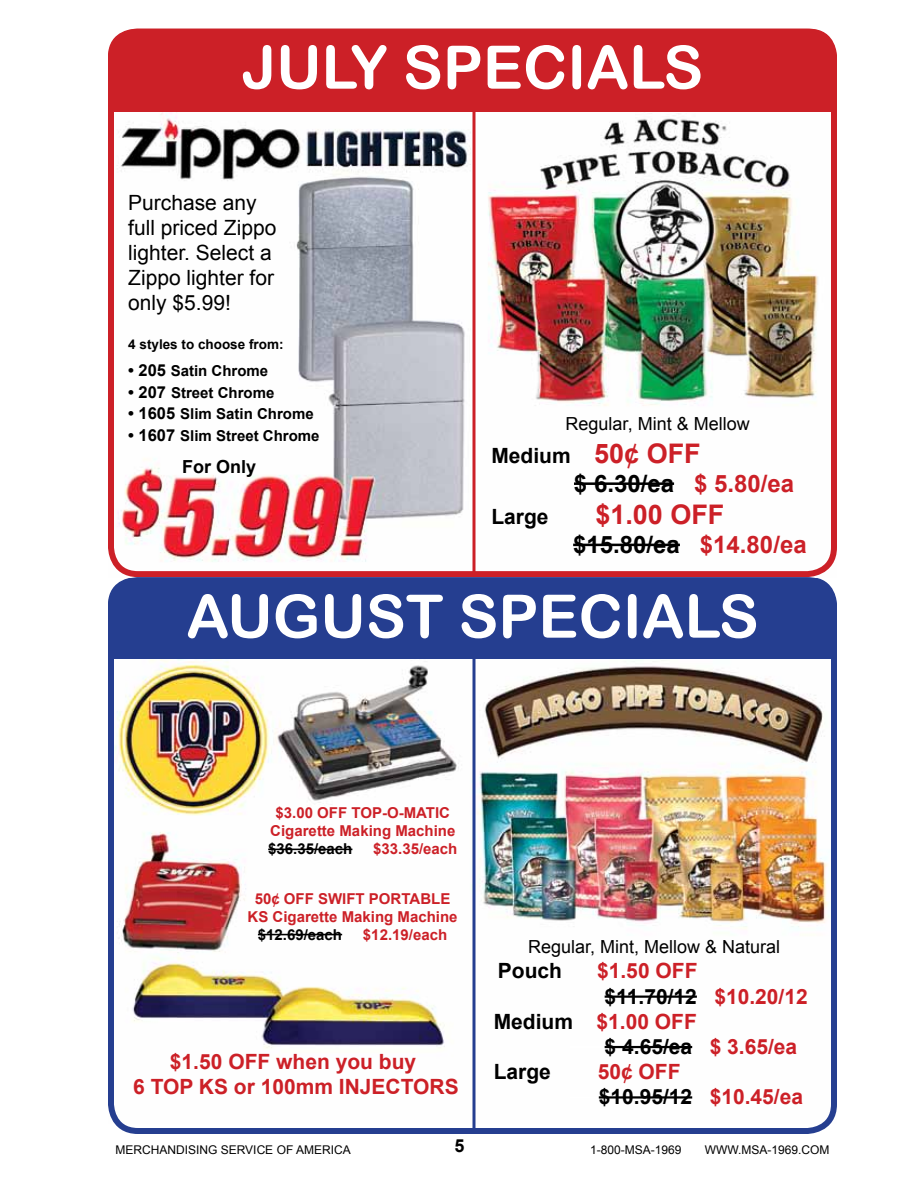
<style>
.page{position:relative;width:918px;height:1188px;background:#fff}
.page>*{position:absolute;margin:0;border:0;box-sizing:border-box;transform-origin:0 0}
.t1{font:60px "Arial Rounded MT Bold";color:#fff}
.t2{font:700 27px "Arial";color:#cc2027}
.t3{font:700 24px "Arial";color:#000}
.t4{font:700 21px/25.2px "Arial";color:#cc2027;text-align:center}
.t5{font:21px/25.2px "Arial";color:#000}
.t6{font:700 21px "Arial";color:#000}
.t7{font:18px "Arial";color:#000}
.t8{font:700 18px "Arial";color:#000}
.t9{font:700 15px/18px "Arial";color:#cc2027;text-align:center}
.t10{font:700 15px "Arial";color:#000}
.t11{font:700 13.5px "Arial";color:#000}
.t12{font:12px "Arial";color:#000}
.s1{font-size:16.5px}
.s2{font-size:27px;color:#cc2027}
.s3{color:#cc2027}
.s4{color:#000}
</style>
<div class="page">
<div style="left:109px;top:578px;width:727px;height:98px;background:#253e90;border-radius:27px"></div>
<img style="left:115px;top:659px;width:722px;height:465px">
<div style="left:109px;top:29px;width:727px;height:99px;background:#cc2027;border-radius:27px"></div>
<img style="left:115px;top:113px;width:722px;height:464px">
<div style="left:108px;top:29px;width:729px;height:548px;border:6px solid #cc2027;border-radius:27px"></div>
<div style="left:108px;top:577px;width:729px;height:557px;border:6px solid #253e90;border-radius:27px"></div>
<svg style="left:472px;top:112px;width:4px;height:460px;background:#d7565c"></svg>
<svg style="left:472px;top:659px;width:4px;height:471px;background:#5a6daa"></svg>
<hr style="left:574px;top:482px;width:100px;height:3px;background:#000">
<hr style="left:573px;top:544px;width:107px;height:2px;background:#000">
<hr style="left:268px;top:849px;width:84px;height:1px;background:#000">
<hr style="left:258px;top:934px;width:84px;height:1px;background:#000">
<hr style="left:605px;top:996px;width:92px;height:2px;background:#000">
<hr style="left:570px;top:1046px;width:35px;height:2px;background:#fff">
<hr style="left:605px;top:1046px;width:87px;height:2px;background:#000">
<hr style="left:570px;top:1096px;width:29px;height:3px;background:#fff">
<hr style="left:599px;top:1096px;width:93px;height:3px;background:#000">
<h1 class="t1" style="left:242px;top:32px;width:463px">JULY SPECIALS</h1>
<h3 class="t5" style="left:128px;top:190px;width:150px">Purchase any full priced Zippo lighter. Select a<br>Zippo lighter for only $5.99!</h3>
<p class="t11" style="left:128px;top:336px;width:157px">4 styles to choose from:</p>
<p class="t10" style="left:128px;top:361px;width:141px"><span class="s1">• 205</span> Satin Chrome</p>
<p class="t10" style="left:128px;top:383px;width:148px"><span class="s1">• 207</span> Street Chrome</p>
<p class="t10" style="left:128px;top:404px;width:187px"><span class="s1">• 1605</span> Slim Satin Chrome</p>
<p class="t10" style="left:128px;top:426px;width:193px"><span class="s1">• 1607</span> Slim Street Chrome</p>
<p class="t8" style="left:182px;top:455px;width:76px">For Only</p>
<p class="t7" style="left:566px;top:412px;width:186px">Regular, Mint &amp; Mellow</p>
<h3 class="t6" style="left:491px;top:442px;width:211px">Medium <span class="s2">50¢ OFF</span></h3>
<h3 class="t3" style="left:574px;top:467px;width:222px">$ 6.30/ea <span class="s3">$ 5.80/ea</span></h3>
<h3 class="t6" style="left:491px;top:503px;width:59px">Large</h3>
<h2 class="t2" style="left:595px;top:497px;width:131px">$1.00 OFF</h2>
<h3 class="t3" style="left:573px;top:529px;width:235px">$15.80/ea <span class="s3">$14.80/ea</span></h3>
<h1 class="t1" style="left:186px;top:581px;width:574px">AUGUST SPECIALS</h1>
<p class="t9" style="left:270px;top:805px;width:187px">$3.00 OFF TOP-O-MATIC<br>Cigarette Making Machine</p>
<p class="t10" style="left:268px;top:839px;width:86px">$36.35/each</p>
<p class="t9" style="left:373px;top:841px;width:86px">$33.35/each</p>
<p class="t9" style="left:248px;top:890px;width:212px">50¢ OFF SWIFT PORTABLE<br>KS Cigarette Making Machine</p>
<p class="t10" style="left:258px;top:924px;width:86px">$12.69/each</p>
<p class="t9" style="left:363px;top:926px;width:86px">$12.19/each</p>
<h3 class="t4" style="left:133px;top:1049px;width:327px">$1.50 OFF when you buy<br>6 TOP KS or 100mm INJECTORS</h3>
<p class="t7" style="left:528px;top:935px;width:254px">Regular, Mint, Mellow &amp; Natural</p>
<h3 class="t6" style="left:498px;top:957px;width:66px">Pouch</h3>
<h3 class="t4" style="left:597px;top:959px;width:102px">$1.50 OFF</h3>
<h3 class="t6" style="left:605px;top:982px;width:205px">$11.70/12 <span class="s3">$10.20/12</span></h3>
<h3 class="t4" style="left:494px;top:1010px;width:205px"><span class="s4">Medium</span> $1.00 OFF</h3>
<h3 class="t6" style="left:605px;top:1033px;width:194px">$ 4.65/ea <span class="s3">$ 3.65/ea</span></h3>
<h3 class="t6" style="left:494px;top:1058px;width:59px">Large</h3>
<h3 class="t4" style="left:598px;top:1060px;width:207px;text-align:left">50¢ OFF<br><span class="s4">$10.95/12</span> $10.45/ea</h3>
<p class="t8" style="left:455px;top:1134px;width:12px">5</p>
<p class="t12" style="left:116px;top:1142px;width:237px">MERCHANDISING SERVICE OF AMERICA</p>
<p class="t12" style="left:590px;top:1142px;width:93px">1-800-MSA-1969</p>
<p class="t12" style="left:705px;top:1142px;width:126px">WWW.MSA-1969.COM</p>
</div>
